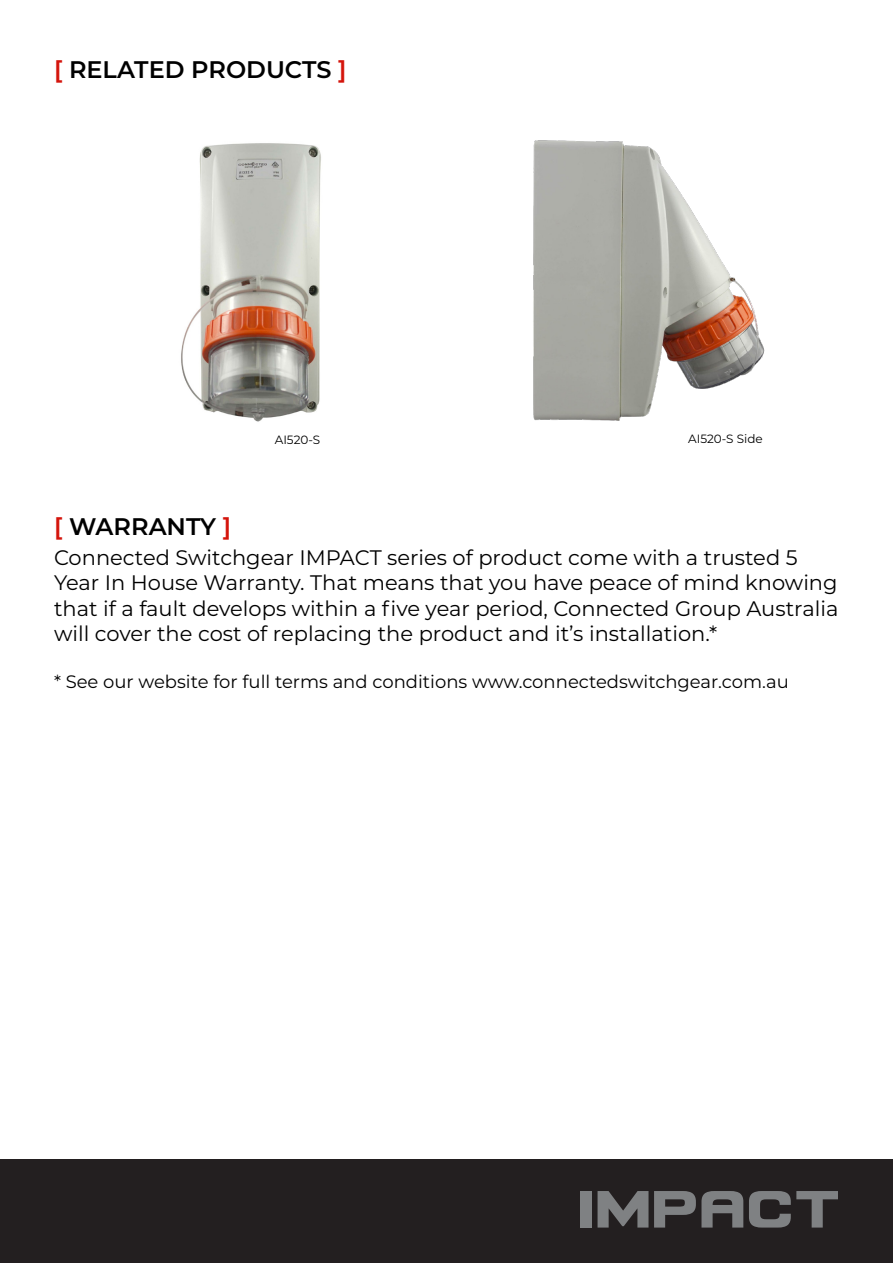
<style>
.page{position:relative;width:893px;height:1263px;background:#fff}
.page>*{position:absolute;margin:0;border:0;box-sizing:border-box;transform-origin:0 0}
.t1{font:63px "Usuzi";color:#7f8183}
.t2{font:600 24px "Montserrat";color:#000}
.t3{font:21px/25.2px "Montserrat";color:#000}
.t4{font:18px "Montserrat";color:#000}
.t5{font:12px "Montserrat";color:#000}
.s1{color:#d4140b}
</style>
<div class="page">
<div style="left:0;top:1159px;width:893px;height:104px;background:#231f20"></div>
<img style="left:181px;top:143px;width:140px;height:279px">
<img style="left:533px;top:140px;width:232px;height:281px">
<p class="t2" style="left:54px;top:52px;width:294px"><span class="s1">[</span> RELATED PRODUCTS <span class="s1">]</span></p>
<p class="t5" style="left:275px;top:432px;width:47px">AI520-S</p>
<p class="t5" style="left:688px;top:430px;width:76px">AI520-S Side</p>
<p class="t2" style="left:54px;top:510px;width:179px"><span class="s1">[</span> WARRANTY <span class="s1">]</span></p>
<p class="t3" style="left:54px;top:544px;width:786px">Connected Switchgear IMPACT series of product come with a trusted 5<br>Year In House Warranty. That means that you have peace of mind knowing that if a fault develops within a five year period, Connected Group Australia will cover the cost of replacing the product and it’s installation.*</p>
<p class="t4" style="left:54px;top:669px;width:736px">* See our website for full terms and conditions www.connectedswitchgear.com.au</p>
<p class="t1" style="left:578px;top:1180px;width:264px">IMPACT</p>
</div>
